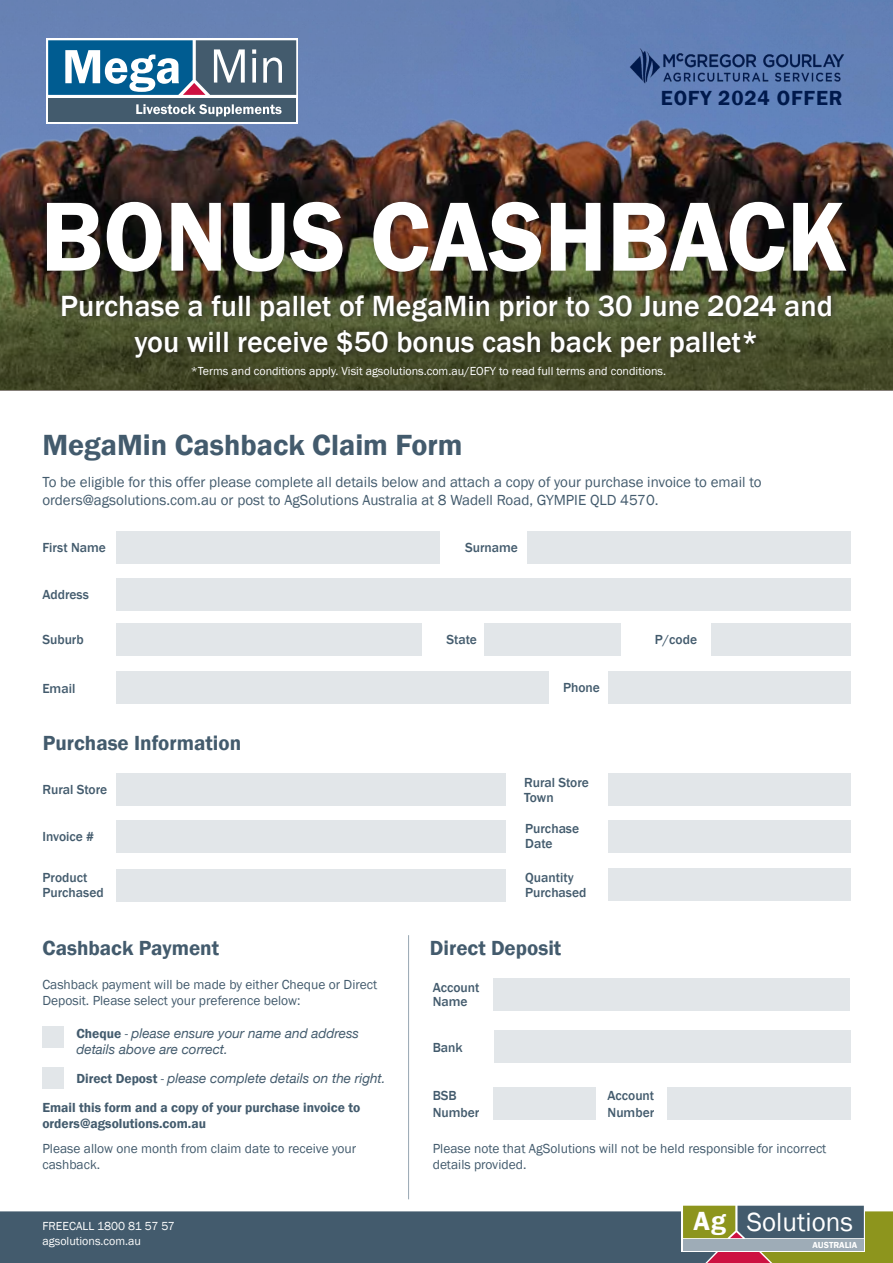
<style>
.page{position:relative;width:893px;height:1263px;background:#fff}
.page>*{position:absolute;margin:0;border:0;box-sizing:border-box;transform-origin:0 0}
.t1{font:500 30px/36px "Franklin Gothic";color:#fff;text-align:center}
.t2{font:600 30px "Franklin Gothic";color:#435b6d}
.t3{font:27px "Franklin Gothic";color:#fff}
.t4{font:600 27px "Franklin Gothic";color:#fff}
.t5{font:600 21px "Franklin Gothic";color:#435b6d}
.t6{font:600 21px "Franklin Gothic";letter-spacing:.04em;color:#00194c}
.t7{font:15px/18px "Franklin Gothic";color:#435b6d}
.t8{font:13.5px/16.2px "Franklin Gothic";color:#435b6d}
.t9{font:500 13.5px/15px "Franklin Gothic";color:#435b6d}
.t10{font:italic 13.5px/16.2px "Helvetica Neue";color:#435b6d}
.t11{font:600 13.5px/16.2px "Franklin Gothic";color:#435b6d}
.t12{font:12px/14.4px "Franklin Gothic";color:#fff}
.t13{font:600 9px "Franklin Gothic";color:#fff}
.s1{font-family:"Franklin Gothic";font-weight:600;font-style:normal}
.s2{font-family:"Franklin Gothic";font-style:normal}
</style>
<div class="page">
<div style="left:0;top:0;width:893px;height:400px;background:#6682b6"></div>
<img style="left:0;top:107px;width:893px;height:149px">
<div style="left:0;top:391px;width:893px;height:813px;background:#fff"></div>
<div style="left:116px;top:531px;width:323px;height:32px;background:#e2e6e9"></div>
<div style="left:527px;top:531px;width:323px;height:32px;background:#e2e6e9"></div>
<div style="left:116px;top:672px;width:432px;height:32px;background:#e2e6e9"></div>
<div style="left:116px;top:624px;width:305px;height:32px;background:#e2e6e9"></div>
<div style="left:608px;top:672px;width:242px;height:32px;background:#e2e6e9"></div>
<div style="left:484px;top:624px;width:136px;height:32px;background:#e2e6e9"></div>
<div style="left:711px;top:624px;width:139px;height:32px;background:#e2e6e9"></div>
<div style="left:116px;top:579px;width:734px;height:32px;background:#e2e6e9"></div>
<div style="left:116px;top:773px;width:390px;height:32px;background:#e2e6e9"></div>
<div style="left:608px;top:820px;width:242px;height:32px;background:#e2e6e9"></div>
<div style="left:116px;top:821px;width:390px;height:32px;background:#e2e6e9"></div>
<div style="left:608px;top:868px;width:242px;height:32px;background:#e2e6e9"></div>
<div style="left:116px;top:869px;width:390px;height:32px;background:#e2e6e9"></div>
<div style="left:608px;top:773px;width:242px;height:32px;background:#e2e6e9"></div>
<div style="left:494px;top:1031px;width:356px;height:32px;background:#e2e6e9"></div>
<div style="left:494px;top:1087px;width:102px;height:33px;background:#e2e6e9"></div>
<div style="left:667px;top:1087px;width:184px;height:33px;background:#e2e6e9"></div>
<div style="left:494px;top:978px;width:356px;height:33px;background:#e2e6e9"></div>
<svg style="left:683px;top:1205px;width:181px;height:1px"></svg>
<svg style="left:0;top:1206px;width:893px;height:57px;background:#5c6e73"></svg>
<div style="left:683px;top:1240px;width:181px;height:11px;background:#9eacb7"></div>
<div style="left:42px;top:1067px;width:22px;height:21px;background:#e2e6e9"></div>
<div style="left:43px;top:1026px;width:21px;height:21px;background:#e2e6e9"></div>
<svg style="left:0;top:256px;width:893px;height:135px;background:#454829"></svg>
<hr style="left:408px;top:935px;width:1px;height:264px;background:#9eacb7">
<div style="left:46px;top:38px;width:252px;height:86px;background:#fff"></div>
<div style="left:48px;top:98px;width:248px;height:24px;background:#435b6d"></div>
<svg style="left:48px;top:40px;width:248px;height:55px"></svg>
<svg style="left:136px;top:104px;width:146px;height:12px"></svg>
<img style="left:630px;top:48px;width:214px;height:36px">
<div style="left:39px;top:194px;width:815px;height:86px;background:#231f20;opacity:.4"></div>
<svg style="left:47px;top:202px;width:799px;height:70px;background:#9a9590"></svg>
<svg style="left:54px;top:288px;width:785px;height:77px;background:#44482b"></svg>
<p class="t6" style="left:661px;top:85px;width:183px">EOFY 2024 OFFER</p>
<p class="t1" style="left:60px;top:289px;width:774px">Purchase a full pallet of MegaMin prior to 30 June 2024 and you will receive $50 bonus cash back per pallet*</p>
<p class="t12" style="left:191px;top:364px;width:477px">*Terms and conditions apply. Visit agsolutions.com.au/EOFY to read full terms and conditions.</p>
<p class="t2" style="left:42px;top:426px;width:422px">MegaMin Cashback Claim Form</p>
<p class="t7" style="left:42px;top:473px;width:721px">To be eligible for this offer please complete all details below and attach a copy of your purchase invoice to email to orders@agsolutions.com.au or post to AgSolutions Australia at 8 Wadell Road, GYMPIE QLD 4570.</p>
<p class="t9" style="left:42px;top:540px;width:65px">First Name</p>
<p class="t9" style="left:465px;top:540px;width:54px">Surname</p>
<p class="t9" style="left:42px;top:587px;width:48px">Address</p>
<p class="t9" style="left:42px;top:632px;width:43px">Suburb</p>
<p class="t9" style="left:42px;top:681px;width:34px">Email</p>
<p class="t9" style="left:446px;top:632px;width:32px">State</p>
<p class="t9" style="left:655px;top:632px;width:44px">P/code</p>
<p class="t9" style="left:563px;top:681px;width:38px">Phone</p>
<p class="t5" style="left:43px;top:730px;width:200px">Purchase Information</p>
<p class="t9" style="left:43px;top:782px;width:66px">Rural Store</p>
<p class="t9" style="left:43px;top:829px;width:53px">Invoice #</p>
<p class="t9" style="left:525px;top:821px;width:55px">Purchase<br>Date</p>
<p class="t9" style="left:43px;top:870px;width:63px">Product<br>Purchased</p>
<p class="t9" style="left:525px;top:870px;width:63px">Quantity<br>Purchased</p>
<p class="t9" style="left:524px;top:775px;width:66px">Rural Store</p>
<p class="t9" style="left:524px;top:790px;width:31px">Town</p>
<p class="t5" style="left:43px;top:935px;width:178px">Cashback Payment</p>
<p class="t8" style="left:42px;top:976px;width:336px">Cashback payment will be made by either Cheque or Direct<br>Deposit. Please select your preference below:</p>
<p class="t10" style="left:76px;top:1026px;width:284px"><span class="s1">Cheque</span> <span class="s2">-</span> please ensure your name and address details above are correct.</p>
<p class="t10" style="left:76px;top:1071px;width:311px"><span class="s1">Direct Depost</span> <span class="s2">-</span> please complete details on the right.</p>
<p class="t11" style="left:42px;top:1100px;width:319px">Email this form and a copy of your purchase invoice to orders@agsolutions.com.au</p>
<p class="t8" style="left:42px;top:1141px;width:315px">Please allow one month from claim date to receive your cashback.</p>
<p class="t5" style="left:430px;top:935px;width:133px">Direct Deposit</p>
<p class="t9" style="left:433px;top:981px;width:48px;line-height:13.5px">Account<br>Name</p>
<p class="t9" style="left:433px;top:1040px;width:31px">Bank</p>
<p class="t9" style="left:433px;top:1088px;width:48px;line-height:16.2px">BSB<br>Number</p>
<p class="t9" style="left:608px;top:1088px;width:48px;line-height:16.2px">Account<br>Number</p>
<p class="t8" style="left:433px;top:1140px;width:395px">Please note that AgSolutions will not be held responsible for incorrect details provided.</p>
<p class="t12" style="left:43px;top:1219px;width:134px">FREECALL 1800 81 57 57 agsolutions.com.au</p>
<p class="t4" style="left:693px;top:1204px;width:34px">Ag</p>
<p class="t3" style="left:747px;top:1205px;width:107px">Solutions</p>
<p class="t13" style="left:813px;top:1239px;width:46px">AUSTRALIA</p>
</div>
